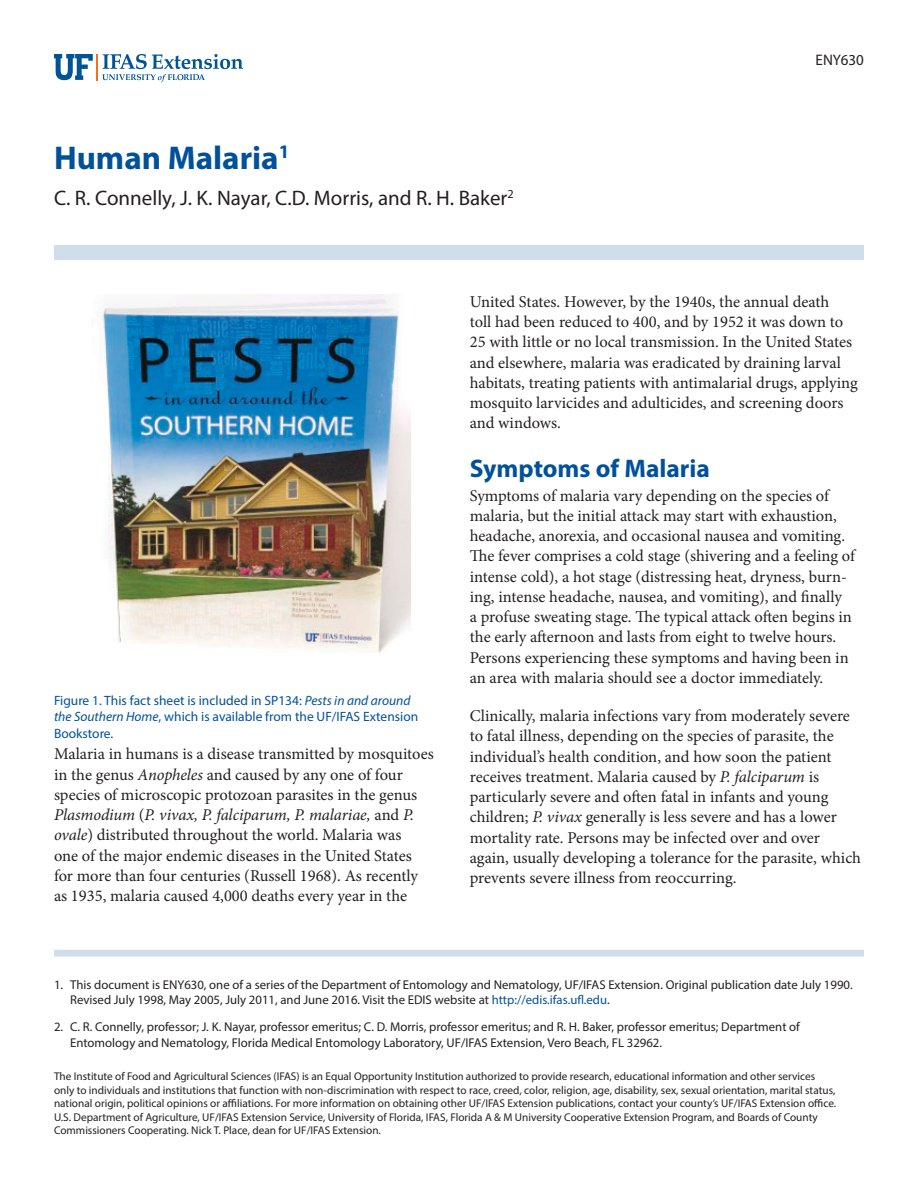
<style>
.page{position:relative;width:918px;height:1188px;background:#fff}
.page>*{position:absolute;margin:0;border:0;box-sizing:border-box;transform-origin:0 0}
.TitleRegular{font:700 33px "Myriad Pro";color:#01519a}
.SectionHeading0{font:700 25.5px "Myriad Pro";color:#01519a}
.Author{font:21px "Myriad Pro";color:#231f20}
.Paragraph{font:16.5px/20.2px "Minion Pro";color:#231f20}
.PubNumber{font:15.3px "Myriad Pro";color:#231f20}
.FigureCaption{font:13.5px/16.5px "Myriad Pro";color:#01519a}
.t1{font:12.75px/15.3px "Myriad Pro";color:#231f20}
.Disclaimer{font:11.25px/13.5px "Myriad Pro";color:#231f20}
.s1{font-style:italic}
.s2{color:#01519a}
</style>
<div class="page">
<svg style="left:54px;top:54px;width:189px;height:28px"></svg>
<div style="left:54px;top:245px;width:810px;height:15px;background:#d0deeb"></div>
<div style="left:54px;top:950px;width:810px;height:7px;background:#d0deeb"></div>
<img style="left:92px;top:295px;width:318px;height:358px">
<p class="TitleRegular" style="left:54px;top:136px;width:237px">Human Malaria<sup>1</sup></p>
<p class="Author" style="left:54px;top:185px;width:461px">C. R. Connelly, J. K. Nayar, C.D. Morris, and R. H. Baker<sup>2</sup></p>
<p class="PubNumber" style="left:816px;top:51px;width:50px">ENY630</p>
<p class="FigureCaption" style="left:54px;top:692px;width:366px">Figure 1. This fact sheet is included in SP134: <span class="s1">Pests in and around the Southern Home</span>, which is available from the UF/IFAS Extension<br>Bookstore.</p>
<p class="Paragraph" style="left:54px;top:744px;width:381px">Malaria in humans is a disease transmitted by mosquitoes in the genus <span class="s1">Anopheles</span> and caused by any one of four species of microscopic protozoan parasites in the genus <span class="s1">Plasmodium</span> (<span class="s1">P. vivax, P. falciparum, P. malariae,</span> and <span class="s1">P. ovale</span>) distributed throughout the world. Malaria was<br>one of the major endemic diseases in the United States for more than four centuries (Russell 1968). As recently as 1935, malaria caused 4,000 deaths every year in the</p>
<p class="Paragraph" style="left:470px;top:292px;width:389px">United States. However, by the 1940s, the annual death<br>toll had been reduced to 400, and by 1952 it was down to 25 with little or no local transmission. In the United States and elsewhere, malaria was eradicated by draining larval habitats, treating patients with antimalarial drugs, applying mosquito larvicides and adulticides, and screening doors and windows.</p>
<p class="SectionHeading0" style="left:470px;top:452px;width:242px">Symptoms of Malaria</p>
<p class="Paragraph" style="left:470px;top:485px;width:387px">Symptoms of malaria vary depending on the species of malaria, but the initial attack may start with exhaustion, headache, anorexia, and occasional nausea and vomiting.<br>The fever comprises a cold stage (shivering and a feeling of intense cold), a hot stage (distressing heat, dryness, burn&shy;ing, intense headache, nausea, and vomiting), and finally<br>a profuse sweating stage. The typical attack often begins in the early afternoon and lasts from eight to twelve hours.<br>Persons experiencing these symptoms and having been in an area with malaria should see a doctor immediately.</p>
<p class="Paragraph" style="left:470px;top:706px;width:393px">Clinically, malaria infections vary from moderately severe to fatal illness, depending on the species of parasite, the individual’s health condition, and how soon the patient receives treatment. Malaria caused by <span class="s1">P. falciparum</span> is particularly severe and often fatal in infants and young children; <span class="s1">P. vivax</span> generally is less severe and has a lower mortality rate. Persons may be infected over and over again, usually developing a tolerance for the parasite, which prevents severe illness from reoccurring.</p>
<p class="t1" style="left:70px;top:977px;width:784px;text-indent:-16px">1. This document is ENY630, one of a series of the Department of Entomology and Nematology, UF/IFAS Extension. Original publication date July 1990.<br>Revised July 1998, May 2005, July 2011, and June 2016. Visit the EDIS website at <span class="s2">http://edis.ifas.ufl.edu</span>.</p>
<p class="t1" style="left:70px;top:1019px;width:731px;text-indent:-16px">2. C. R. Connelly, professor; J. K. Nayar, professor emeritus; C. D. Morris, professor emeritus; and R. H. Baker, professor emeritus; Department of<br>Entomology and Nematology, Florida Medical Entomology Laboratory, UF/IFAS Extension, Vero Beach, FL 32962.</p>
<p class="Disclaimer" style="left:54px;top:1069px;width:784px">The Institute of Food and Agricultural Sciences (IFAS) is an Equal Opportunity Institution authorized to provide research, educational information and other services only to individuals and institutions that function with non-discrimination with respect to race, creed, color, religion, age, disability, sex, sexual orientation, marital status, national origin, political opinions or affiliations. For more information on obtaining other UF/IFAS Extension publications, contact your county’s UF/IFAS Extension office.<br>U.S. Department of Agriculture, UF/IFAS Extension Service, University of Florida, IFAS, Florida A &amp; M University Cooperative Extension Program, and Boards of County Commissioners Cooperating. Nick T. Place, dean for UF/IFAS Extension.</p>
</div>
